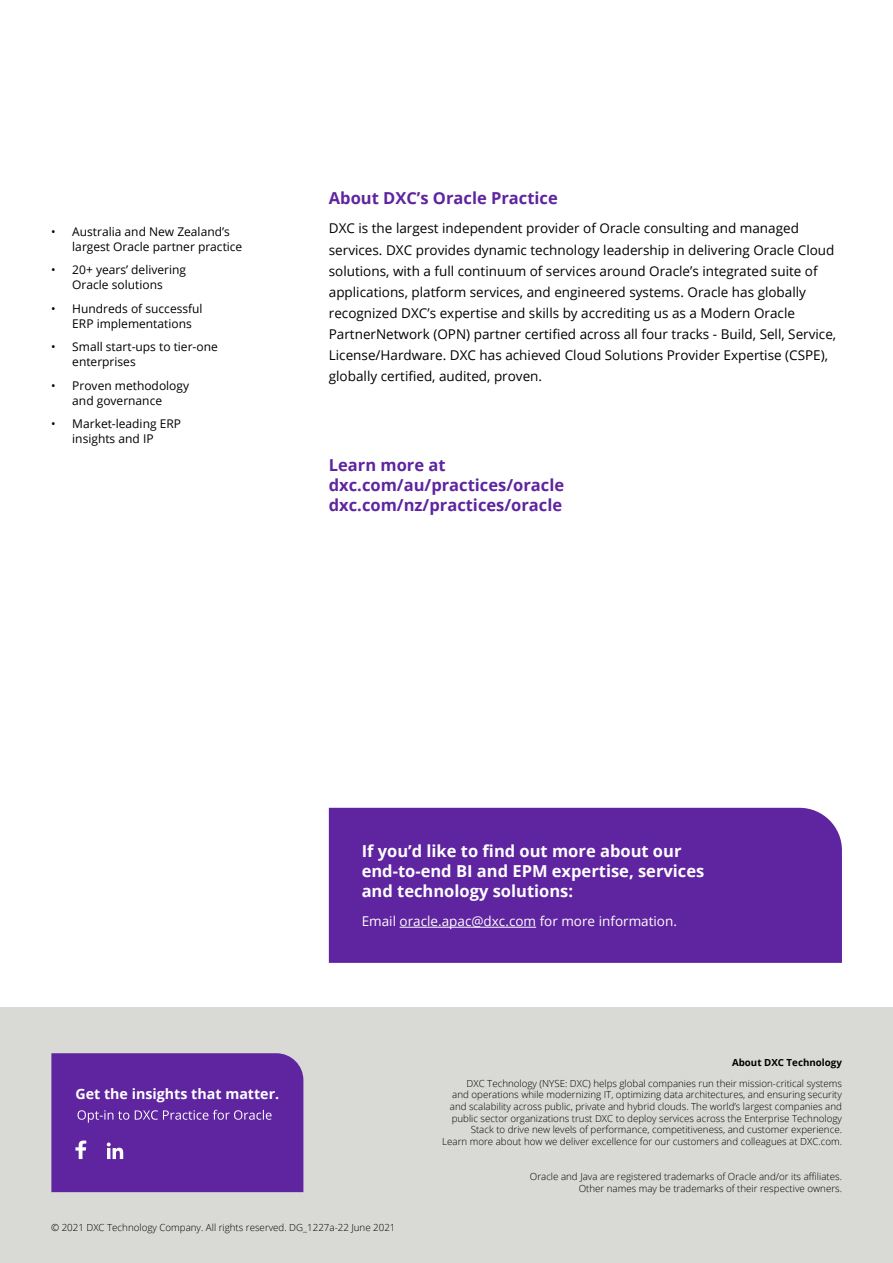
<style>
.page{position:relative;width:893px;height:1263px;background:#fff}
.page>*{position:absolute;margin:0;border:0;box-sizing:border-box;transform-origin:0 0}
.t1{font:700 16.5px/19.8px "Open Sans";color:#fff}
.t2{font:700 16.5px/19.8px "Open Sans";color:#5f249f}
.t3{font:700 14.25px "Open Sans";color:#fff}
.t4{font:13.5px/21px "Open Sans";color:#000}
.t5{font:13.5px "Open Sans";color:#fff}
.t6{font:12px/15px "Open Sans";color:#000}
.t7{font:300 9.75px/11.7px "Open Sans";color:#000;text-align:right}
.t8{font:700 9.75px "Open Sans";color:#000}
</style>
<div class="page">
<div style="left:0;top:1008px;width:893px;height:255px;background:#d9d9d6"></div>
<div style="left:329px;top:808px;width:513px;height:155px;background:#5f249f"></div>
<hr style="left:400px;top:927px;width:136px;height:1px;background:#fff">
<div style="left:51px;top:1053px;width:252px;height:139px;background:#5f249f"></div>
<svg style="left:72px;top:1104px;width:203px;height:22px;background:#6e39a8"></svg>
<p class="t6" style="left:72px;top:223px;width:172px;text-indent:-21px">• Australia and New Zealand’s largest Oracle partner practice</p>
<p class="t6" style="left:51px;top:262px;width:136px;text-align:center">• 20+ years’ delivering<br>Oracle solutions</p>
<p class="t6" style="left:72px;top:300px;width:132px;text-indent:-21px">• Hundreds of successful<br>ERP implementations</p>
<p class="t6" style="left:72px;top:339px;width:147px;text-indent:-21px">• Small start-ups to tier-one enterprises</p>
<p class="t6" style="left:51px;top:377px;width:140px;text-align:center">• Proven methodology and governance</p>
<p class="t6" style="left:51px;top:416px;width:132px;text-align:center">• Market-leading ERP insights and IP</p>
<h1 class="t2" style="left:329px;top:188px;width:231px">About DXC’s Oracle Practice</h1>
<p class="t4" style="left:329px;top:218px;width:509px">DXC is the largest independent provider of Oracle consulting and managed services. DXC provides dynamic technology leadership in delivering Oracle Cloud solutions, with a full continuum of services around Oracle’s integrated suite of applications, platform services, and engineered systems. Oracle has globally recognized DXC’s expertise and skills by accrediting us as a Modern Oracle PartnerNetwork (OPN) partner certified across all four tracks - Build, Sell, Service, License/Hardware. DXC has achieved Cloud Solutions Provider Expertise (CSPE), globally certified, audited, proven.</p>
<h1 class="t2" style="left:329px;top:455px;width:237px">Learn more at dxc.com/au/practices/oracle dxc.com/nz/practices/oracle</h1>
<h2 class="t3" style="left:75px;top:1084px;width:205px">Get the insights that matter.</h2>
<h1 class="t1" style="left:362px;top:841px;width:344px">If you’d like to find out more about our end-to-end BI and EPM expertise, services and technology solutions:</h1>
<h3 class="t5" style="left:362px;top:912px;width:317px">Email oracle.apac@dxc.com for more information.</h3>
<p class="t8" style="left:732px;top:1056px;width:111px">About DXC Technology</p>
<p class="t7" style="left:442px;top:1077px;width:401px">DXC Technology (NYSE: DXC) helps global companies run their mission-critical systems<br>and operations while modernizing IT, optimizing data architectures, and ensuring security and scalability across public, private and hybrid clouds. The world’s largest companies and public sector organizations trust DXC to deploy services across the Enterprise Technology Stack to drive new levels of performance, competitiveness, and customer experience.<br>Learn more about how we deliver excellence for our customers and colleagues at DXC.com.</p>
<p class="t7" style="left:530px;top:1171px;width:314px">Oracle and Java are registered trademarks of Oracle and/or its affiliates.<br>Other names may be trademarks of their respective owners.</p>
<p class="t7" style="left:51px;top:1222px;width:346px">© 2021 DXC Technology Company. All rights reserved. DG_1227a-22 June 2021</p>
</div>
